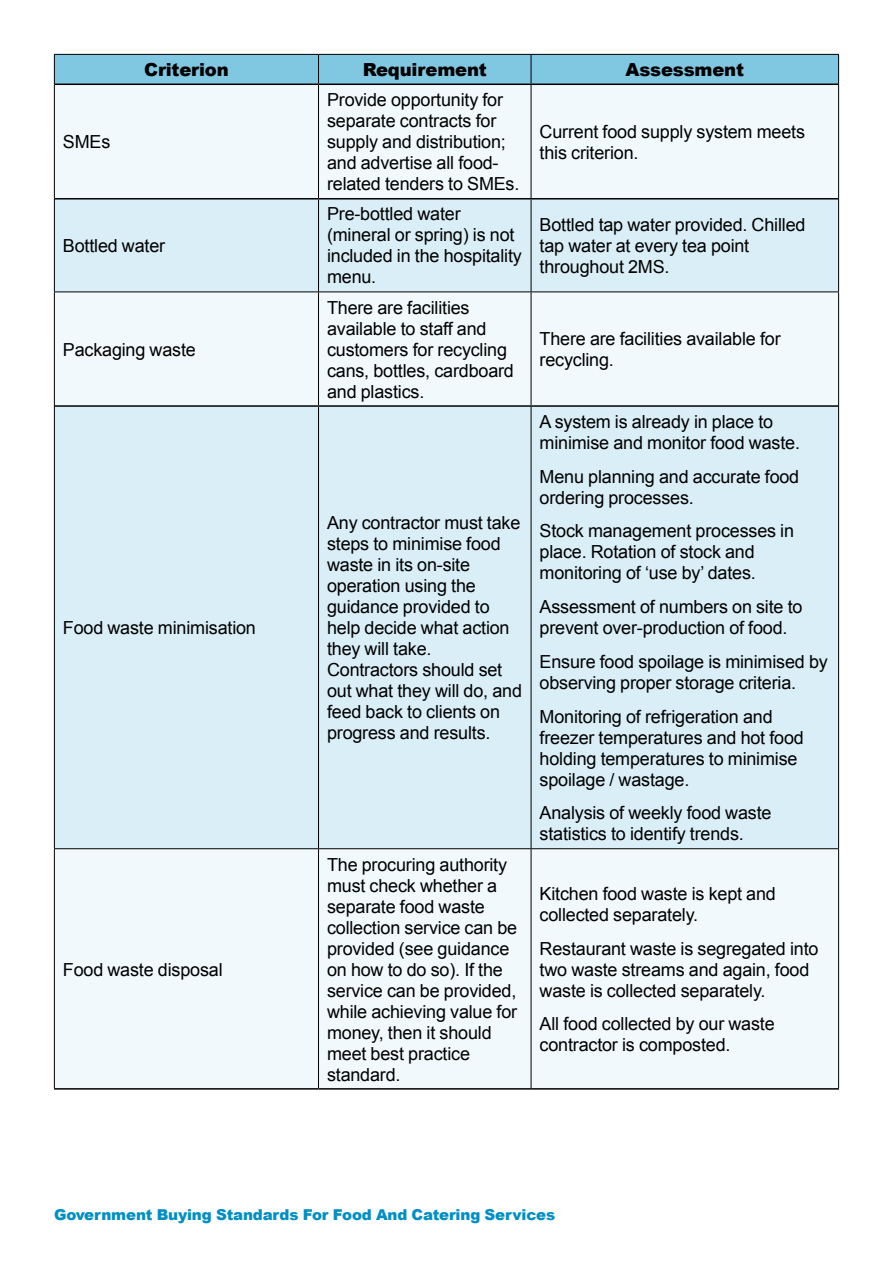
<style>
.page{position:relative;width:893px;height:1263px;background:#fff}
.page>*{position:absolute;margin:0;border:0;box-sizing:border-box;transform-origin:0 0}
.t1{font:18px/21px "Arial";letter-spacing:-.01em;color:#000}
.t2{font:900 18px "Arial";letter-spacing:-.01em;color:#000}
.t3{font:900 15px "Arial";letter-spacing:-.01em;color:#008fc5}
</style>
<div class="page">
<div style="left:54px;top:54px;width:264px;height:30px;background:#80c7e2"></div>
<div style="left:318px;top:54px;width:213px;height:30px;background:#80c7e2"></div>
<div style="left:531px;top:54px;width:308px;height:30px;background:#80c7e2"></div>
<div style="left:54px;top:84px;width:264px;height:115px;background:#f2f9fc"></div>
<div style="left:318px;top:84px;width:213px;height:115px;background:#f2f9fc"></div>
<div style="left:531px;top:84px;width:308px;height:115px;background:#f2f9fc"></div>
<div style="left:54px;top:292px;width:264px;height:114px;background:#f2f9fc"></div>
<div style="left:318px;top:292px;width:213px;height:114px;background:#f2f9fc"></div>
<div style="left:531px;top:292px;width:308px;height:114px;background:#f2f9fc"></div>
<div style="left:54px;top:849px;width:264px;height:240px;background:#f2f9fc"></div>
<div style="left:318px;top:849px;width:213px;height:240px;background:#f2f9fc"></div>
<div style="left:531px;top:849px;width:308px;height:240px;background:#f2f9fc"></div>
<div style="left:54px;top:199px;width:264px;height:93px;background:#d9eef6"></div>
<div style="left:318px;top:199px;width:213px;height:93px;background:#d9eef6"></div>
<div style="left:531px;top:199px;width:308px;height:93px;background:#d9eef6"></div>
<div style="left:54px;top:406px;width:264px;height:443px;background:#d9eef6"></div>
<div style="left:318px;top:406px;width:213px;height:443px;background:#d9eef6"></div>
<div style="left:531px;top:406px;width:308px;height:443px;background:#d9eef6"></div>
<hr style="left:54px;top:54px;width:264px;height:1px;background:#000">
<svg style="left:54px;top:55px;width:1px;height:29px"></svg>
<hr style="left:318px;top:54px;width:213px;height:1px;background:#000">
<svg style="left:318px;top:55px;width:1px;height:29px"></svg>
<hr style="left:531px;top:54px;width:308px;height:1px;background:#000">
<svg style="left:531px;top:55px;width:1px;height:29px"></svg>
<svg style="left:838px;top:55px;width:1px;height:29px"></svg>
<hr style="left:55px;top:84px;width:263px;height:1px;background:#000">
<hr style="left:318px;top:84px;width:213px;height:1px;background:#000">
<hr style="left:531px;top:84px;width:307px;height:1px;background:#000">
<hr style="left:54px;top:84px;width:1px;height:115px;background:#000">
<hr style="left:318px;top:85px;width:1px;height:113px;background:#000">
<hr style="left:531px;top:85px;width:1px;height:113px;background:#000">
<hr style="left:838px;top:84px;width:1px;height:115px;background:#000">
<hr style="left:54px;top:292px;width:1px;height:114px;background:#000">
<hr style="left:318px;top:292px;width:1px;height:113px;background:#000">
<hr style="left:531px;top:292px;width:1px;height:113px;background:#000">
<hr style="left:838px;top:292px;width:1px;height:114px;background:#000">
<hr style="left:54px;top:849px;width:1px;height:239px;background:#000">
<hr style="left:318px;top:849px;width:1px;height:239px;background:#000">
<hr style="left:531px;top:849px;width:1px;height:239px;background:#000">
<hr style="left:838px;top:849px;width:1px;height:239px;background:#000">
<hr style="left:54px;top:199px;width:1px;height:92px;background:#000">
<hr style="left:55px;top:198px;width:263px;height:2px;background:#000">
<hr style="left:318px;top:198px;width:213px;height:2px;background:#000">
<hr style="left:531px;top:198px;width:307px;height:2px;background:#000">
<hr style="left:318px;top:200px;width:1px;height:91px;background:#000">
<hr style="left:531px;top:200px;width:1px;height:91px;background:#000">
<hr style="left:838px;top:199px;width:1px;height:92px;background:#000">
<hr style="left:54px;top:291px;width:264px;height:1px;background:#000">
<hr style="left:318px;top:291px;width:213px;height:1px;background:#000">
<hr style="left:531px;top:291px;width:308px;height:1px;background:#000">
<hr style="left:54px;top:406px;width:1px;height:442px;background:#000">
<hr style="left:55px;top:405px;width:263px;height:2px;background:#000">
<hr style="left:318px;top:405px;width:213px;height:2px;background:#000">
<hr style="left:531px;top:405px;width:307px;height:2px;background:#000">
<hr style="left:318px;top:407px;width:1px;height:441px;background:#000">
<hr style="left:531px;top:407px;width:1px;height:441px;background:#000">
<hr style="left:838px;top:406px;width:1px;height:442px;background:#000">
<hr style="left:54px;top:848px;width:264px;height:1px;background:#000">
<hr style="left:318px;top:848px;width:213px;height:1px;background:#000">
<hr style="left:531px;top:848px;width:308px;height:1px;background:#000">
<hr style="left:54px;top:1088px;width:264px;height:1px;background:#000">
<hr style="left:318px;top:1088px;width:213px;height:1px;background:#000">
<hr style="left:531px;top:1088px;width:308px;height:1px;background:#000">
<p class="t1" style="left:63px;top:132px;width:49px">SMEs</p>
<p class="t2" style="left:144px;top:56px;width:86px">Criterion</p>
<p class="t2" style="left:363px;top:56px;width:126px">Requirement</p>
<p class="t2" style="left:626px;top:56px;width:120px">Assessment</p>
<p class="t1" style="left:327px;top:90px;width:194px">Provide opportunity for separate contracts for supply and distribution; and advertise all food&shy;related tenders to SMEs.</p>
<p class="t1" style="left:540px;top:121px;width:267px">Current food supply system meets this criterion.</p>
<p class="t1" style="left:63px;top:235px;width:104px">Bottled water</p>
<p class="t1" style="left:63px;top:339px;width:135px">Packaging waste</p>
<p class="t1" style="left:63px;top:617px;width:195px">Food waste minimisation</p>
<p class="t1" style="left:63px;top:959px;width:161px">Food waste disposal</p>
<p class="t1" style="left:327px;top:204px;width:196px">Pre-bottled water (mineral or spring) is not included in the hospitality menu.</p>
<p class="t1" style="left:540px;top:214px;width:267px">Bottled tap water provided. Chilled tap water at every tea point throughout 2MS.</p>
<p class="t1" style="left:327px;top:297px;width:188px">There are facilities available to staff and customers for recycling cans, bottles, cardboard and plastics.</p>
<p class="t1" style="left:327px;top:512px;width:197px">Any contractor must take steps to minimise food waste in its on-site operation using the guidance provided to help decide what action they will take.<br>Contractors should set out what they will do, and feed back to clients on progress and results.</p>
<p class="t1" style="left:327px;top:854px;width:192px">The procuring authority must check whether a separate food waste collection service can be provided (see guidance on how to do so). If the service can be provided, while achieving value for money, then it should meet best practice standard.</p>
<p class="t1" style="left:540px;top:328px;width:243px">There are facilities available for recycling.</p>
<p class="t1" style="left:540px;top:411px;width:262px">A system is already in place to minimise and monitor food waste.</p>
<p class="t1" style="left:540px;top:466px;width:261px">Menu planning and accurate food ordering processes.</p>
<p class="t1" style="left:540px;top:521px;width:256px">Stock management processes in place. Rotation of stock and monitoring of ‘use by’ dates.</p>
<p class="t1" style="left:540px;top:596px;width:265px">Assessment of numbers on site to prevent over-production of food.</p>
<p class="t1" style="left:540px;top:651px;width:290px">Ensure food spoilage is minimised by observing proper storage criteria.</p>
<p class="t1" style="left:540px;top:706px;width:266px">Monitoring of refrigeration and freezer temperatures and hot food holding temperatures to minimise spoilage / wastage.</p>
<p class="t1" style="left:540px;top:803px;width:234px">Analysis of weekly food waste statistics to identify trends.</p>
<p class="t1" style="left:540px;top:883px;width:238px">Kitchen food waste is kept and collected separately.</p>
<p class="t1" style="left:540px;top:938px;width:280px">Restaurant waste is segregated into two waste streams and again, food waste is collected separately.</p>
<p class="t1" style="left:540px;top:1014px;width:237px">All food collected by our waste contractor is composted.</p>
<p class="t3" style="left:54px;top:1203px;width:503px">Government Buying Standards For Food And Catering Services</p>
</div>
